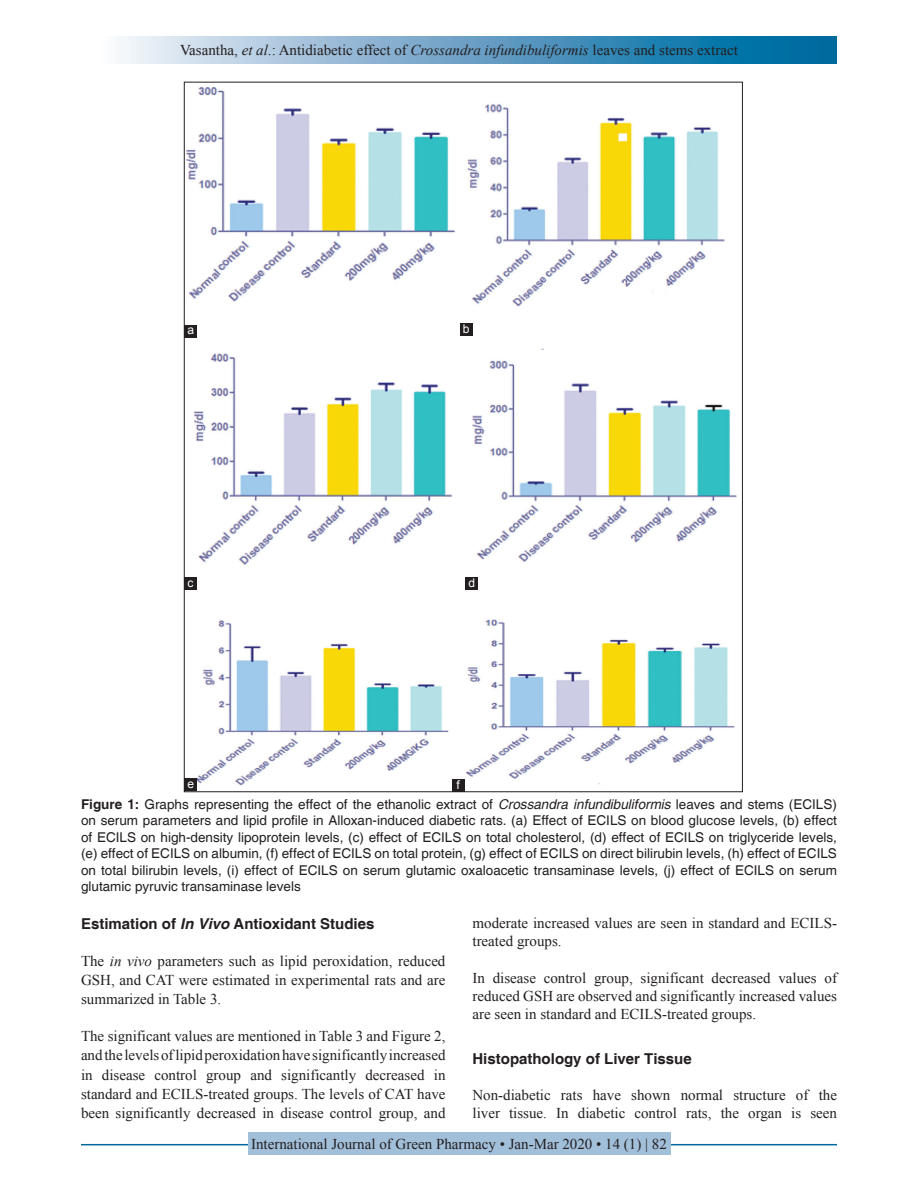
<style>
.page{position:relative;width:918px;height:1188px;background:#fff}
.page>*{position:absolute;margin:0;border:0;box-sizing:border-box;transform-origin:0 0}
.TX{font:15px/19px "Times New Roman";color:#231f20;text-align:justify}
.t1{font:700 15px "Helvetica";color:#231f20}
.FGC{font:13.5px/16.5px "Helvetica";color:#231f20;text-align:justify}
.LABEL{font:12px "Arial";color:#fff}
.s1{font-style:italic}
.s2{font-weight:700}
</style>
<div class="page">
<div style="left:81px;top:37px;width:756px;height:27px;background:linear-gradient(to right,#fcf4fb,#005d99)"></div>
<hr style="left:81px;top:1144px;width:756px;height:1px;background:#00689e">
<div style="left:248px;top:1133px;width:422px;height:22px;background:#a2bfda"></div>
<img style="left:186px;top:87px;width:551px;height:699px">
<div style="left:184px;top:325px;width:13px;height:13px;background:#231f20"></div>
<div style="left:460px;top:323px;width:12px;height:13px;background:#231f20"></div>
<div style="left:184px;top:577px;width:13px;height:13px;background:#231f20"></div>
<div style="left:465px;top:577px;width:13px;height:13px;background:#231f20"></div>
<div style="left:184px;top:778px;width:13px;height:13px;background:#231f20"></div>
<div style="left:452px;top:779px;width:13px;height:13px;background:#231f20"></div>
<p class="TX" style="left:180px;top:40px;width:559px">Vasantha, <span class="s1">et al</span>.: Antidiabetic effect of <span class="s1">Crossandra infundibuliformis</span> leaves and stems extract</p>
<p class="LABEL" style="left:187px;top:322px;width:8px">a</p>
<p class="LABEL" style="left:463px;top:320px;width:8px">b</p>
<p class="LABEL" style="left:187px;top:575px;width:7px">c</p>
<p class="LABEL" style="left:468px;top:575px;width:8px">d</p>
<p class="LABEL" style="left:188px;top:776px;width:8px">e</p>
<p class="LABEL" style="left:457px;top:776px;width:5px">f</p>
<p class="FGC" style="left:81px;top:796px;width:758px"><span class="s2">Figure 1:</span> Graphs representing the effect of the ethanolic extract of <span class="s1">Crossandra infundibuliformis</span> leaves and stems (ECILS) on serum parameters and lipid profile in Alloxan-induced diabetic rats. (a) Effect of ECILS on blood glucose levels, (b) effect of ECILS on high-density lipoprotein levels, (c) effect of ECILS on total cholesterol, (d) effect of ECILS on triglyceride levels, (e) effect of ECILS on albumin, (f) effect of ECILS on total protein, (g) effect of ECILS on direct bilirubin levels, (h) effect of ECILS on total bilirubin levels, (i) effect of ECILS on serum glutamic oxaloacetic transaminase levels, (j) effect of ECILS on serum glutamic pyruvic transaminase levels</p>
<h2 class="t1" style="left:81px;top:914px;width:295px">Estimation of <span class="s1">In Vivo</span> Antioxidant Studies</h2>
<p class="TX" style="left:81px;top:951px;width:366px">The <span class="s1">in vivo</span> parameters such as lipid peroxidation, reduced GSH, and CAT were estimated in experimental rats and are summarized in Table 3.</p>
<p class="TX" style="left:81px;top:1026px;width:366px">The significant values are mentioned in Table 3 and Figure 2, and the levels of lipid peroxidation have significantly increased in disease control group and significantly decreased in standard and ECILS-treated groups. The levels of CAT have been significantly decreased in disease control group, and</p>
<p class="TX" style="left:472px;top:914px;width:366px;line-height:18px">moderate increased values are seen in standard and ECILS&shy;treated groups.</p>
<p class="TX" style="left:472px;top:968px;width:366px;line-height:18px">In disease control group, significant decreased values of reduced GSH are observed and significantly increased values are seen in standard and ECILS-treated groups.</p>
<h2 class="t1" style="left:472px;top:1049px;width:221px">Histopathology of Liver Tissue</h2>
<p class="TX" style="left:472px;top:1085px;width:366px;line-height:18px">Non-diabetic rats have shown normal structure of the liver tissue. In diabetic control rats, the organ is seen</p>
<p class="TX" style="left:251px;top:1134px;width:417px">International Journal of Green Pharmacy • Jan-Mar 2020 • 14 (1) | 82</p>
</div>
